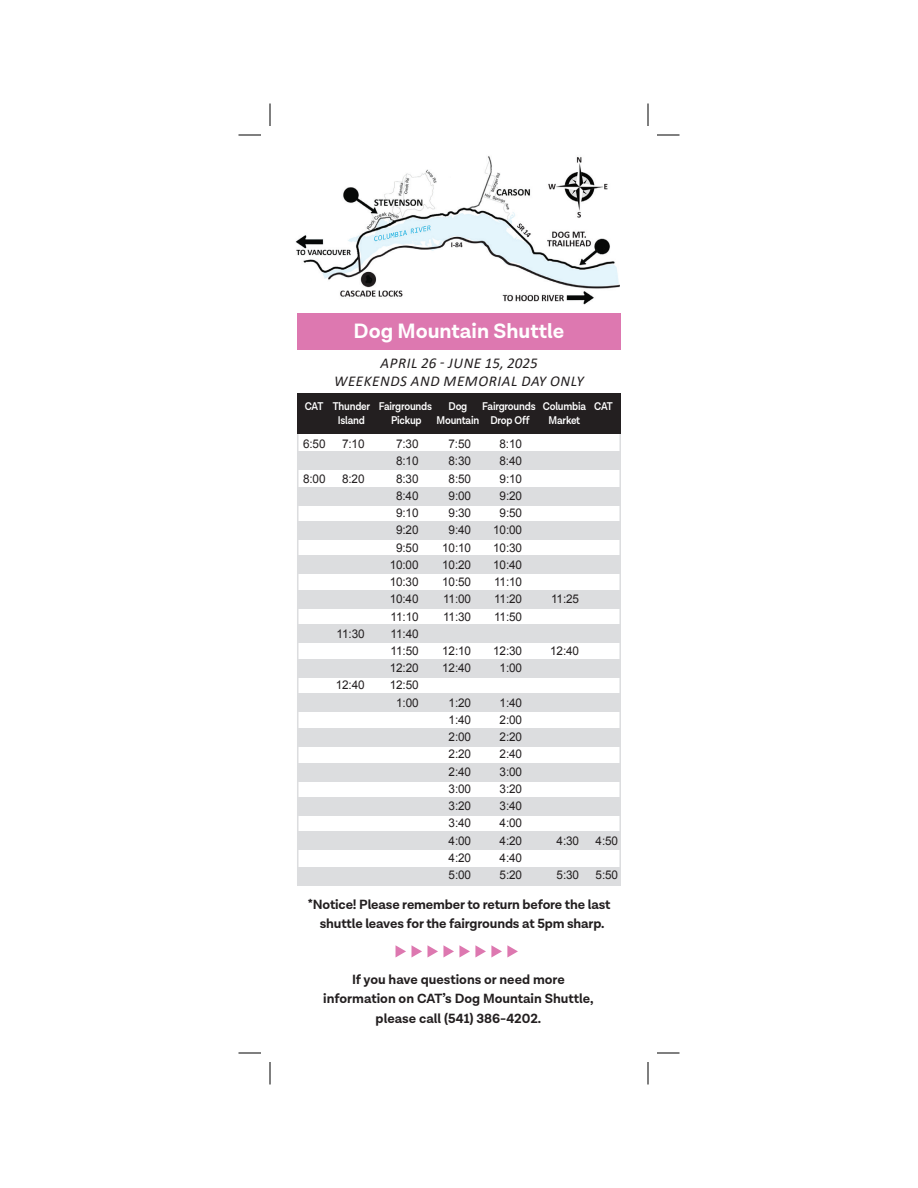
<style>
.page{position:relative;width:918px;height:1188px;background:#fff}
.page>*{position:absolute;margin:0;border:0;box-sizing:border-box;transform-origin:0 0}
.t1{font:700 21px "Lota Grotesque";color:#fff}
.t2{font:italic 15px/18px "Calibri";letter-spacing:.04em;color:#231f20;text-align:center}
.t3{font:700 13.5px/19.5px "Lota Grotesque";letter-spacing:-.01em;color:#231f20;text-align:center}
.t4{font:italic 13.5px/16.5px "Arial";color:#231f20;text-align:center}
.t5{font:12px/17.2px "Arial";letter-spacing:-.01em;color:#231f20}
.t6{font:600 11.4px "Lota Grotesque";letter-spacing:-.02em;color:#fff;scale:.9 1}
</style>
<div class="page">
<div style="left:297px;top:451px;width:324px;height:19px;background:#dcdddf"></div>
<div style="left:297px;top:487px;width:324px;height:19px;background:#dcdddf"></div>
<div style="left:297px;top:521px;width:324px;height:19px;background:#dcdddf"></div>
<div style="left:297px;top:555px;width:324px;height:19px;background:#dcdddf"></div>
<div style="left:297px;top:590px;width:324px;height:19px;background:#dcdddf"></div>
<div style="left:297px;top:624px;width:324px;height:19px;background:#dcdddf"></div>
<div style="left:297px;top:659px;width:324px;height:19px;background:#dcdddf"></div>
<div style="left:297px;top:693px;width:324px;height:19px;background:#dcdddf"></div>
<div style="left:297px;top:728px;width:324px;height:19px;background:#dcdddf"></div>
<div style="left:297px;top:763px;width:324px;height:19px;background:#dcdddf"></div>
<div style="left:297px;top:797px;width:324px;height:19px;background:#dcdddf"></div>
<div style="left:297px;top:831px;width:324px;height:19px;background:#dcdddf"></div>
<div style="left:297px;top:867px;width:324px;height:18px;background:#dcdddf"></div>
<div style="left:297px;top:429px;width:324px;height:456px;border:2px solid #dcdddf"></div>
<div style="left:297px;top:394px;width:324px;height:40px;background:#231f20"></div>
<svg style="left:396px;top:945px;width:10px;height:12px"></svg>
<svg style="left:412px;top:945px;width:106px;height:13px"></svg>
<img style="left:295px;top:156px;width:324px;height:149px">
<div style="left:297px;top:313px;width:324px;height:37px;background:#dd78b0"></div>
<svg style="left:238px;top:135px;width:23px;height:1px"></svg>
<svg style="left:657px;top:135px;width:22px;height:1px"></svg>
<svg style="left:238px;top:1052px;width:23px;height:2px"></svg>
<svg style="left:657px;top:1052px;width:22px;height:2px"></svg>
<svg style="left:270px;top:104px;width:1px;height:22px"></svg>
<svg style="left:269px;top:1062px;width:2px;height:22px"></svg>
<svg style="left:648px;top:104px;width:1px;height:22px"></svg>
<svg style="left:647px;top:1062px;width:2px;height:22px"></svg>
<p class="t1" style="left:354px;top:319px;width:212px">Dog Mountain Shuttle</p>
<p class="t4" style="left:331px;top:356px;width:258px">APRIL 27 - JUNE 16, 2024<br>WEEKENDS AND MEMORIAL DAY ONLY</p>
<p class="t2" style="left:334px;top:354px;width:251px">APRIL 26 - JUNE 15, 2025<br>WEEKENDS AND MEMORIAL DAY ONLY</p>
<p class="t6" style="left:305px;top:400px;width:143px">CAT Thunder Fairgrounds</p>
<p class="t6" style="left:449px;top:400px;width:22px">Dog</p>
<p class="t6" style="left:482px;top:400px;width:147px">Fairgrounds Columbia CAT</p>
<p class="t6" style="left:338px;top:413px;width:32px">Island</p>
<p class="t6" style="left:391px;top:413px;width:36px">Pickup</p>
<p class="t6" style="left:437px;top:413px;width:105px">Mountain Drop Off</p>
<p class="t6" style="left:549px;top:413px;width:37px">Market</p>
<p class="t5" style="left:303px;top:435px;width:24px">6:50</p>
<p class="t5" style="left:342px;top:435px;width:24px">7:10</p>
<p class="t5" style="left:396px;top:435px;width:24px">7:30</p>
<p class="t5" style="left:449px;top:435px;width:24px">7:50</p>
<p class="t5" style="left:500px;top:435px;width:24px">8:10</p>
<p class="t5" style="left:396px;top:453px;width:24px">8:10</p>
<p class="t5" style="left:449px;top:453px;width:24px">8:30</p>
<p class="t5" style="left:500px;top:453px;width:24px">8:40</p>
<p class="t5" style="left:303px;top:470px;width:24px">8:00</p>
<p class="t5" style="left:342px;top:470px;width:24px">8:20</p>
<p class="t5" style="left:396px;top:470px;width:24px">8:30</p>
<p class="t5" style="left:449px;top:470px;width:24px">8:50</p>
<p class="t5" style="left:500px;top:470px;width:24px">9:10</p>
<p class="t5" style="left:396px;top:487px;width:24px">8:40</p>
<p class="t5" style="left:449px;top:487px;width:24px">9:00</p>
<p class="t5" style="left:500px;top:487px;width:24px">9:20</p>
<p class="t5" style="left:396px;top:504px;width:24px">9:10</p>
<p class="t5" style="left:449px;top:504px;width:24px">9:30</p>
<p class="t5" style="left:500px;top:504px;width:24px">9:50</p>
<p class="t5" style="left:396px;top:522px;width:24px">9:20</p>
<p class="t5" style="left:449px;top:522px;width:24px">9:40</p>
<p class="t5" style="left:493px;top:522px;width:30px">10:00</p>
<p class="t5" style="left:396px;top:539px;width:24px">9:50</p>
<p class="t5" style="left:442px;top:539px;width:30px">10:10</p>
<p class="t5" style="left:493px;top:539px;width:30px">10:30</p>
<p class="t5" style="left:390px;top:556px;width:30px">10:00</p>
<p class="t5" style="left:442px;top:556px;width:30px">10:20</p>
<p class="t5" style="left:493px;top:556px;width:30px">10:40</p>
<p class="t5" style="left:390px;top:573px;width:30px">10:30</p>
<p class="t5" style="left:442px;top:573px;width:30px">10:50</p>
<p class="t5" style="left:494px;top:573px;width:30px">11:10</p>
<p class="t5" style="left:390px;top:591px;width:30px">10:40</p>
<p class="t5" style="left:443px;top:591px;width:30px">11:00</p>
<p class="t5" style="left:494px;top:591px;width:30px">11:20</p>
<p class="t5" style="left:551px;top:591px;width:30px">11:25</p>
<p class="t5" style="left:391px;top:608px;width:30px">11:10</p>
<p class="t5" style="left:443px;top:608px;width:30px">11:30</p>
<p class="t5" style="left:494px;top:608px;width:30px">11:50</p>
<p class="t5" style="left:337px;top:625px;width:30px">11:30</p>
<p class="t5" style="left:391px;top:625px;width:30px">11:40<br>11:50</p>
<p class="t5" style="left:442px;top:642px;width:30px">12:10</p>
<p class="t5" style="left:493px;top:642px;width:30px">12:30</p>
<p class="t5" style="left:550px;top:642px;width:30px">12:40</p>
<p class="t5" style="left:390px;top:660px;width:30px">12:20</p>
<p class="t5" style="left:442px;top:660px;width:30px">12:40</p>
<p class="t5" style="left:500px;top:660px;width:24px">1:00</p>
<p class="t5" style="left:336px;top:677px;width:30px">12:40</p>
<p class="t5" style="left:390px;top:677px;width:30px;text-align:center">12:50<br>1:00</p>
<p class="t5" style="left:449px;top:694px;width:24px">1:20</p>
<p class="t5" style="left:500px;top:694px;width:24px">1:40</p>
<p class="t5" style="left:449px;top:711px;width:24px">1:40</p>
<p class="t5" style="left:500px;top:711px;width:24px">2:00</p>
<p class="t5" style="left:449px;top:729px;width:24px">2:00</p>
<p class="t5" style="left:500px;top:729px;width:24px">2:20</p>
<p class="t5" style="left:449px;top:746px;width:24px">2:20</p>
<p class="t5" style="left:500px;top:746px;width:24px">2:40</p>
<p class="t5" style="left:449px;top:763px;width:24px">2:40</p>
<p class="t5" style="left:500px;top:763px;width:24px">3:00</p>
<p class="t5" style="left:449px;top:780px;width:24px">3:00</p>
<p class="t5" style="left:500px;top:780px;width:24px">3:20</p>
<p class="t5" style="left:449px;top:797px;width:24px">3:20</p>
<p class="t5" style="left:500px;top:797px;width:24px">3:40</p>
<p class="t5" style="left:449px;top:815px;width:24px">3:40</p>
<p class="t5" style="left:500px;top:815px;width:24px">4:00</p>
<p class="t5" style="left:449px;top:832px;width:24px">4:00</p>
<p class="t5" style="left:500px;top:832px;width:24px">4:20</p>
<p class="t5" style="left:557px;top:832px;width:24px">4:30</p>
<p class="t5" style="left:596px;top:832px;width:24px">4:50</p>
<p class="t5" style="left:449px;top:849px;width:24px">4:20</p>
<p class="t5" style="left:500px;top:849px;width:24px">4:40</p>
<p class="t5" style="left:449px;top:866px;width:24px">5:00</p>
<p class="t5" style="left:500px;top:866px;width:24px">5:20</p>
<p class="t5" style="left:557px;top:866px;width:24px">5:30</p>
<p class="t5" style="left:596px;top:866px;width:24px">5:50</p>
<p class="t3" style="left:308px;top:895px;width:304px">*Notice! Please remember to return before the last shuttle leaves for the fairgrounds at 5pm sharp.</p>
<p class="t3" style="left:323px;top:970px;width:272px">If you have questions or need more information on CAT’s Dog Mountain Shuttle, please call (541) 386-4202.</p>
</div>
